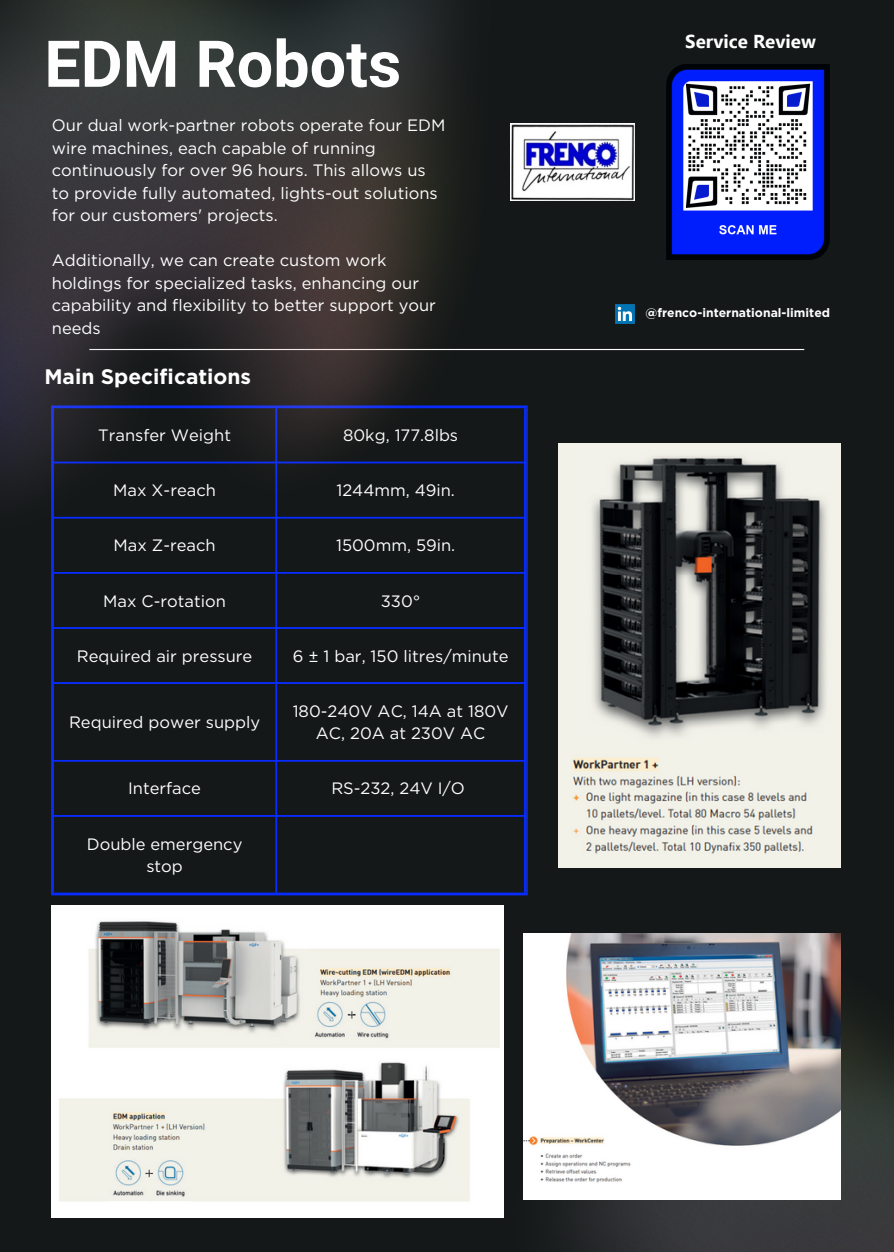
<style>
.page{position:relative;width:894px;height:1252px;background:#fff}
.page>*{position:absolute;margin:0;border:0;box-sizing:border-box;transform-origin:0 0}
.t1{font:700 64.65px "Roboto";color:#fefefe}
.t2{font:700 21px "Gotham";color:#fefefe}
.t3{font:700 18.75px "Ebrima";color:#fefefe}
.t4{font:16.5px/22.5px "Gotham";color:#fefefe;text-align:center}
.t5{font:700 12.15px "Gotham";color:#fefefe}
</style>
<div class="page">
<div style="left:0;top:0;width:893px;height:1252px;background:#141818"></div>
<hr style="left:89px;top:349px;width:715px;height:1px;background:#fefefe">
<hr style="left:275px;top:408px;width:2px;height:484px;background:#082cff">
<hr style="left:52px;top:462px;width:474px;height:1px;background:#082cff">
<hr style="left:52px;top:517px;width:474px;height:1px;background:#082cff">
<hr style="left:52px;top:572px;width:474px;height:1px;background:#082cff">
<hr style="left:52px;top:627px;width:474px;height:2px;background:#082cff">
<hr style="left:52px;top:682px;width:474px;height:2px;background:#082cff">
<hr style="left:52px;top:760px;width:474px;height:1px;background:#082cff">
<hr style="left:52px;top:815px;width:474px;height:1px;background:#082cff">
<img style="left:0;top:0;width:518px;height:562px">
<img style="left:483px;top:933px;width:410px;height:319px">
<img style="left:615px;top:304px;width:19px;height:20px">
<img style="left:52px;top:906px;width:451px;height:311px">
<img style="left:558px;top:443px;width:282px;height:424px">
<img style="left:523px;top:933px;width:316px;height:266px">
<img style="left:666px;top:64px;width:164px;height:196px">
<img style="left:510px;top:123px;width:124px;height:78px">
<h1 class="t1" style="left:44px;top:19px;width:358px">EDM Robots</h1>
<p class="t4" style="left:52px;top:114px;width:395px;text-align:left">Our dual work-partner robots operate four EDM wire machines, each capable of running continuously for over 96 hours. This allows us to provide fully automated, lights-out solutions for our customers' projects.</p>
<p class="t4" style="left:52px;top:249px;width:385px;text-align:left">Additionally, we can create custom work holdings for specialized tasks, enhancing our capability and flexibility to better support your needs</p>
<p class="t2" style="left:44px;top:363px;width:208px">Main Specifications</p>
<p class="t4" style="left:98px;top:424px;width:134px">Transfer Weight</p>
<p class="t4" style="left:343px;top:424px;width:116px">80kg, 177.8lbs</p>
<p class="t4" style="left:113px;top:479px;width:104px">Max X-reach</p>
<p class="t4" style="left:336px;top:479px;width:120px">1244mm, 49in.</p>
<p class="t4" style="left:113px;top:534px;width:104px">Max Z-reach</p>
<p class="t4" style="left:336px;top:534px;width:121px">1500mm, 59in.</p>
<p class="t4" style="left:103px;top:589px;width:124px">Max C-rotation</p>
<p class="t4" style="left:381px;top:589px;width:41px">330°</p>
<p class="t4" style="left:77px;top:644px;width:177px">Required air pressure</p>
<p class="t4" style="left:292px;top:644px;width:217px">6 ± 1 bar, 150 litres/minute</p>
<p class="t4" style="left:69px;top:710px;width:193px">Required power supply</p>
<p class="t4" style="left:292px;top:699px;width:217px">180-240V AC, 14A at 180V<br>AC, 20A at 230V AC</p>
<p class="t4" style="left:128px;top:777px;width:74px">Interface</p>
<p class="t4" style="left:331px;top:777px;width:135px">RS-232, 24V I/O</p>
<p class="t4" style="left:87px;top:832px;width:157px">Double emergency stop</p>
<p class="t3" style="left:685px;top:26px;width:132px">Service Review</p>
<p class="t5" style="left:645px;top:304px;width:186px">@frenco-international-limited</p>
</div>
